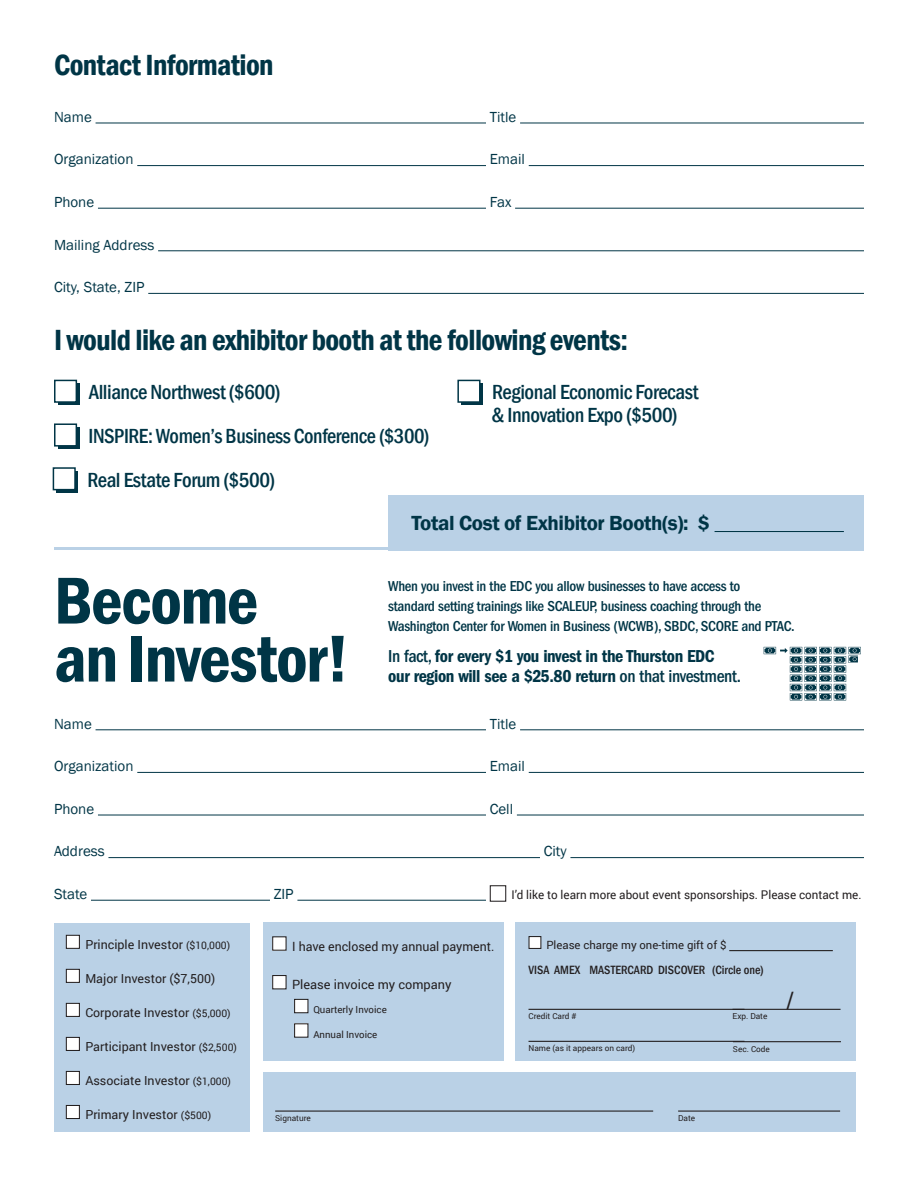
<style>
.page{position:relative;width:918px;height:1188px;background:#fff}
.page>*{position:absolute;margin:0;border:0;box-sizing:border-box;transform-origin:0 0}
.t1{font:600 condensed 68.55px/58.1px "Franklin Gothic";letter-spacing:-.02em;color:#003546}
.t2{font:600 condensed 30px "Franklin Gothic";letter-spacing:-.02em;color:#003546}
.t3{font:22.65px "Roboto Condensed";color:#231f20}
.t4{font:500 condensed 21px/23.2px "Franklin Gothic";letter-spacing:-.02em;color:#003546}
.t5{font:600 21px "Franklin Gothic";letter-spacing:-.02em;color:#003546}
.t6{font:18px/20px "ITC Franklin Gothic Std Dm Cd";letter-spacing:-.02em;color:#003546}
.t7{font:500 condensed 15px/20px "ITC Franklin Gothic Std";letter-spacing:-.02em;color:#003546}
.t8{font:15px "Franklin Gothic";color:#003546}
.t9{font:12.75px "Roboto";color:#231f20}
.t10{font:12.45px "Roboto";color:#231f20}
.t11{font:500 condensed 12.3px "Franklin Gothic";color:#231f20}
.t12{font:12px "Roboto";color:#231f20}
.t13{font:11.4px "Roboto";color:#231f20}
.t14{font:9.6px "Roboto";color:#231f20}
.t15{font:8.25px "Roboto";color:#231f20}
.s1{font-family:"ITC Franklin Gothic Std";font-weight:500;font-stretch:condensed}
.s2{font-size:10.35px}
</style>
<div class="page">
<hr style="left:96px;top:123px;width:390px;height:1px;background:#003546">
<hr style="left:520px;top:123px;width:344px;height:1px;background:#003546">
<hr style="left:137px;top:165px;width:349px;height:1px;background:#003546">
<hr style="left:529px;top:165px;width:335px;height:1px;background:#003546">
<hr style="left:98px;top:208px;width:388px;height:1px;background:#003546">
<hr style="left:515px;top:208px;width:349px;height:1px;background:#003546">
<hr style="left:158px;top:250px;width:706px;height:1px;background:#003546">
<hr style="left:148px;top:293px;width:716px;height:1px;background:#003546">
<hr style="left:96px;top:729px;width:390px;height:1px;background:#003546">
<hr style="left:520px;top:729px;width:344px;height:1px;background:#003546">
<hr style="left:137px;top:772px;width:349px;height:1px;background:#003546">
<hr style="left:529px;top:772px;width:335px;height:1px;background:#003546">
<hr style="left:98px;top:815px;width:388px;height:1px;background:#003546">
<hr style="left:517px;top:815px;width:347px;height:1px;background:#003546">
<hr style="left:108px;top:857px;width:432px;height:1px;background:#003546">
<hr style="left:570px;top:857px;width:294px;height:1px;background:#003546">
<hr style="left:91px;top:900px;width:179px;height:1px;background:#003546">
<hr style="left:297px;top:900px;width:189px;height:1px;background:#003546">
<div style="left:490px;top:885px;width:16px;height:17px;border:1px solid #231f20"></div>
<div style="left:58px;top:383px;width:21px;height:22px;background:#003546"></div>
<div style="left:54px;top:380px;width:23px;height:23px;background:#fff;border:2px solid #003546"></div>
<div style="left:58px;top:427px;width:21px;height:22px;background:#003546"></div>
<div style="left:54px;top:423px;width:23px;height:24px;background:#fff;border:2px solid #003546"></div>
<div style="left:56px;top:471px;width:22px;height:22px;background:#003546"></div>
<div style="left:53px;top:467px;width:23px;height:23px;background:#fff;border:2px solid #003546"></div>
<div style="left:461px;top:383px;width:22px;height:22px;background:#003546"></div>
<div style="left:457px;top:380px;width:24px;height:23px;background:#fff;border:2px solid #003546"></div>
<div style="left:388px;top:495px;width:476px;height:55px;background:#bad1e6"></div>
<hr style="left:715px;top:531px;width:129px;height:1px;background:#003546">
<hr style="left:54px;top:547px;width:334px;height:3px;background:#bad1e6">
<div style="left:54px;top:923px;width:195px;height:209px;background:#bad1e6"></div>
<div style="left:66px;top:1105px;width:13px;height:14px;background:#fff"></div>
<div style="left:66px;top:1105px;width:14px;height:14px;border:1px solid #231f20"></div>
<div style="left:66px;top:1071px;width:13px;height:13px;background:#fff"></div>
<div style="left:66px;top:1071px;width:14px;height:14px;border:1px solid #231f20"></div>
<div style="left:66px;top:1037px;width:13px;height:13px;background:#fff"></div>
<div style="left:66px;top:1037px;width:14px;height:14px;border:1px solid #231f20"></div>
<div style="left:66px;top:1003px;width:13px;height:13px;background:#fff"></div>
<div style="left:66px;top:1003px;width:14px;height:14px;border:1px solid #231f20"></div>
<div style="left:66px;top:969px;width:13px;height:13px;background:#fff"></div>
<div style="left:66px;top:969px;width:14px;height:14px;border:1px solid #231f20"></div>
<div style="left:66px;top:935px;width:13px;height:13px;background:#fff"></div>
<div style="left:66px;top:935px;width:14px;height:14px;border:1px solid #231f20"></div>
<div style="left:264px;top:923px;width:240px;height:138px;background:#bad1e6"></div>
<div style="left:295px;top:1024px;width:13px;height:13px;background:#fff"></div>
<div style="left:294px;top:1023px;width:14px;height:15px;border:1px solid #231f20"></div>
<div style="left:273px;top:937px;width:13px;height:13px;background:#fff"></div>
<div style="left:273px;top:976px;width:13px;height:13px;background:#fff"></div>
<div style="left:272px;top:975px;width:15px;height:14px;border:1px solid #231f20"></div>
<div style="left:295px;top:999px;width:13px;height:14px;background:#fff"></div>
<div style="left:294px;top:999px;width:14px;height:14px;border:1px solid #231f20"></div>
<div style="left:264px;top:1073px;width:592px;height:59px;background:#bad1e6"></div>
<hr style="left:678px;top:1111px;width:162px;height:1px;background:#231f20">
<hr style="left:275px;top:1111px;width:378px;height:1px;background:#231f20">
<div style="left:515px;top:923px;width:341px;height:138px;background:#bad1e6"></div>
<hr style="left:729px;top:950px;width:104px;height:1px;background:#231f20">
<div style="left:529px;top:937px;width:12px;height:11px;background:#fff"></div>
<div style="left:529px;top:936px;width:12px;height:13px;border:1px solid #231f20"></div>
<hr style="left:529px;top:1009px;width:216px;height:1px;background:#231f20">
<hr style="left:733px;top:1009px;width:108px;height:1px;background:#231f20">
<hr style="left:733px;top:1041px;width:108px;height:1px;background:#231f20">
<hr style="left:529px;top:1041px;width:216px;height:1px;background:#231f20">
<svg style="left:764px;top:647px;width:97px;height:53px"></svg>
<p class="t2" style="left:54px;top:45px;width:221px">Contact Information</p>
<p class="t8" style="left:54px;top:108px;width:39px">Name</p>
<p class="t8" style="left:490px;top:108px;width:28px">Title</p>
<p class="t8" style="left:54px;top:150px;width:81px">Organization</p>
<p class="t8" style="left:490px;top:150px;width:37px">Email</p>
<p class="t8" style="left:54px;top:193px;width:42px">Phone</p>
<p class="t8" style="left:490px;top:193px;width:23px">Fax</p>
<p class="t8" style="left:54px;top:235px;width:102px">Mailing Address</p>
<p class="t8" style="left:54px;top:278px;width:92px">City, State, ZIP</p>
<p class="t2" style="left:54px;top:320px;width:576px">I would like an exhibitor booth at the following events:</p>
<p class="t4" style="left:89px;top:380px;width:193px">Alliance Northwest ($600)</p>
<p class="t4" style="left:89px;top:424px;width:343px">INSPIRE: Women’s Business Conference ($300)</p>
<p class="t4" style="left:87px;top:468px;width:189px">Real Estate Forum ($500)</p>
<p class="t4" style="left:491px;top:380px;width:209px">Regional Economic Forecast &amp; Innovation Expo ($500)</p>
<p class="t5" style="left:411px;top:510px;width:300px">Total Cost of Exhibitor Booth(s): $</p>
<p class="t1" style="left:54px;top:571px;width:297px">Become<br>an Investor!</p>
<p class="t7" style="left:388px;top:576px;width:408px">When you invest in the EDC you allow businesses to have access to<br>standard setting trainings like SCALEUP, business coaching through the<br>Washington Center for Women in Business (WCWB), SBDC, SCORE and PTAC.</p>
<p class="t6" style="left:388px;top:646px;width:354px"><span class="s1">In fact,</span> for every $1 you invest in the Thurston EDC<br>our region will see a $25.80 return <span class="s1">on that investment.</span></p>
<p class="t8" style="left:54px;top:714px;width:39px">Name</p>
<p class="t8" style="left:490px;top:714px;width:28px">Title</p>
<p class="t8" style="left:54px;top:757px;width:81px">Organization</p>
<p class="t8" style="left:490px;top:757px;width:37px">Email</p>
<p class="t8" style="left:54px;top:800px;width:42px">Phone</p>
<p class="t8" style="left:490px;top:800px;width:25px">Cell</p>
<p class="t8" style="left:54px;top:842px;width:52px">Address</p>
<p class="t8" style="left:544px;top:842px;width:24px">City</p>
<p class="t8" style="left:54px;top:885px;width:35px">State</p>
<p class="t8" style="left:274px;top:885px;width:21px">ZIP</p>
<p class="t12" style="left:511px;top:886px;width:352px">I’d like to learn more about event sponsorships. Please contact me.</p>
<p class="t10" style="left:85px;top:936px;width:146px">Principle Investor <span class="s2">($10,000)</span></p>
<p class="t10" style="left:85px;top:970px;width:131px">Major Investor ($7,500)</p>
<p class="t10" style="left:85px;top:1004px;width:147px">Corporate Investor <span class="s2">($5,000)</span></p>
<p class="t10" style="left:85px;top:1038px;width:153px">Participant Investor <span class="s2">($2,500)</span></p>
<p class="t10" style="left:85px;top:1072px;width:147px">Associate Investor <span class="s2">($1,000)</span></p>
<p class="t10" style="left:85px;top:1106px;width:127px">Primary Investor <span class="s2">($500)</span></p>
<p class="t9" style="left:292px;top:937px;width:204px">I have enclosed my annual payment.</p>
<p class="t9" style="left:292px;top:976px;width:161px">Please invoice my company</p>
<p class="t14" style="left:313px;top:1003px;width:75px">Quarterly Invoice</p>
<p class="t14" style="left:313px;top:1028px;width:66px">Annual Invoice</p>
<p class="t15" style="left:275px;top:1112px;width:37px">Signature</p>
<p class="t13" style="left:546px;top:937px;width:182px">Please charge my one-time gift of $</p>
<p class="t11" style="left:529px;top:962px;width:237px">VISA AMEX MASTERCARD DISCOVER (Circle one)</p>
<p class="t15" style="left:529px;top:1010px;width:50px">Credit Card #</p>
<p class="t15" style="left:733px;top:1010px;width:36px">Exp. Date</p>
<p class="t15" style="left:733px;top:1043px;width:38px">Sec. Code</p>
<p class="t15" style="left:529px;top:1042px;width:108px">Name (as it appears on card)</p>
<p class="t3" style="left:787px;top:984px;width:9px">/</p>
<p class="t15" style="left:678px;top:1112px;width:19px">Date</p>
</div>
